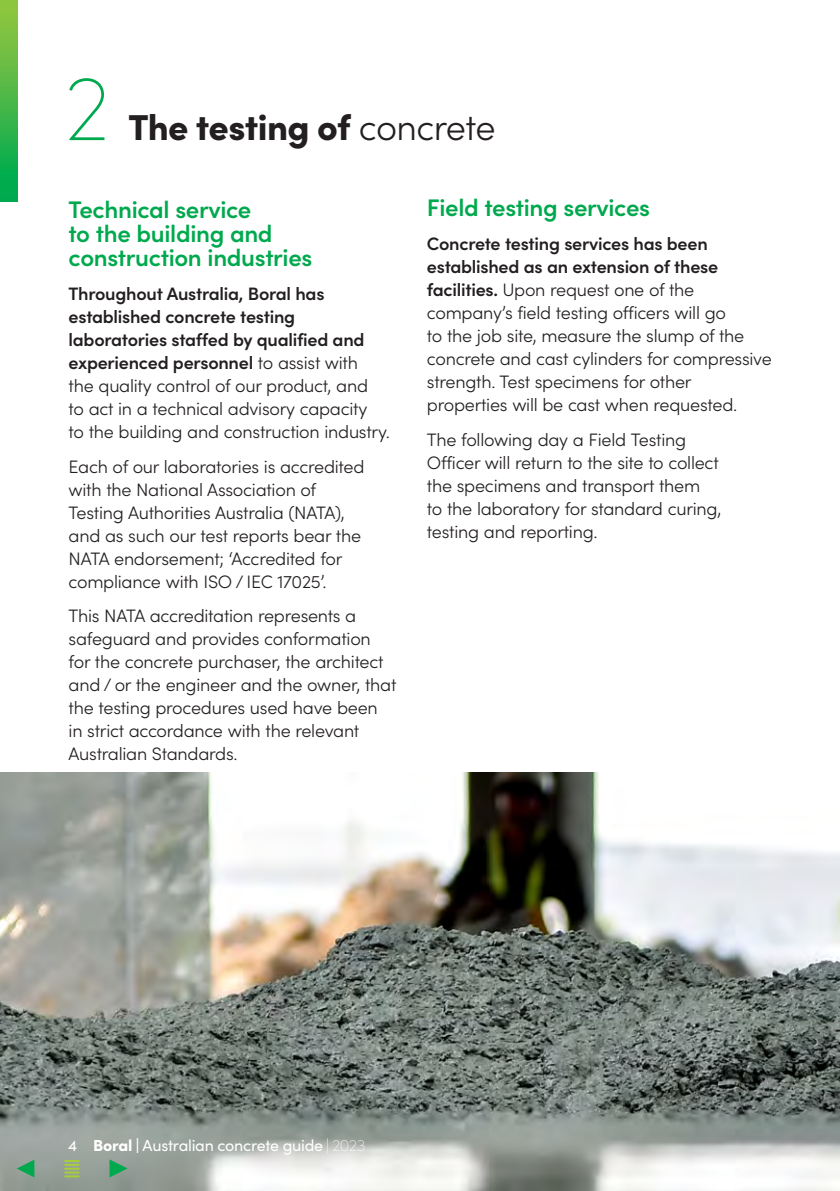
<style>
.page{position:relative;width:840px;height:1191px;background:#fff}
.page>*{position:absolute;margin:0;border:0;box-sizing:border-box;transform-origin:0 0}
.t1{font:200 92px "Sofia Pro";color:#00a94e}
.t2{font:900 36px "Sofia Pro";letter-spacing:-.015em;color:#231f20}
.t3{font:600 24px/24px "Sofia Pro";letter-spacing:-.015em;color:#00a94e}
.t4{font:300 18px/23px "Sofia Pro";letter-spacing:-.015em;color:#231f20}
.t5{font:16px "Sofia Pro";letter-spacing:-.015em;color:#fff}
.s1{font-weight:300}
.s2{font-weight:600}
.s3{font-weight:900}
.s4{font-weight:200}
</style>
<div class="page">
<img style="left:0;top:773px;width:839px;height:418px">
<svg style="left:16px;top:1158px;width:19px;height:20px"></svg>
<svg style="left:109px;top:1158px;width:19px;height:20px"></svg>
<svg style="left:65px;top:1160px;width:14px;height:17px"></svg>
<div style="left:0;top:0;width:17px;height:201px;background:linear-gradient(to bottom,#9ac73f,#00a94f)"></div>
<h1 class="t1" style="left:65px;top:42px;width:46px">2</h1>
<h2 class="t2" style="left:128px;top:99px;width:368px">The testing of <span class="s1">concrete</span></h2>
<h3 class="t3" style="left:69px;top:196px;width:245px">Technical service<br>to the building and construction industries</h3>
<p class="t4" style="left:69px;top:281px;width:323px"><span class="s2">Throughout Australia, Boral has established concrete testing laboratories staffed by qualified and experienced personnel</span> to assist with<br>the quality control of our product, and<br>to act in a technical advisory capacity<br>to the building and construction industry.</p>
<p class="t4" style="left:69px;top:454px;width:297px">Each of our laboratories is accredited with the National Association of Testing Authorities Australia (NATA), and as such our test reports bear the NATA endorsement; ‘Accredited for compliance with ISO / IEC 17025’.</p>
<p class="t4" style="left:69px;top:603px;width:329px">This NATA accreditation represents a safeguard and provides conformation for the concrete purchaser, the architect and / or the engineer and the owner, that the testing procedures used have been<br>in strict accordance with the relevant Australian Standards.</p>
<h3 class="t3" style="left:426px;top:194px;width:224px">Field testing services</h3>
<p class="t4" style="left:426px;top:231px;width:346px"><span class="s2">Concrete testing services has been established as an extension of these facilities.</span> Upon request one of the company’s field testing officers will go<br>to the job site, measure the slump of the concrete and cast cylinders for compressive strength. Test specimens for other properties will be cast when requested.</p>
<p class="t4" style="left:426px;top:427px;width:296px">The following day a Field Testing Officer will return to the site to collect the specimens and transport them<br>to the laboratory for standard curing, testing and reporting.</p>
<p class="t5" style="left:68px;top:1134px;width:299px">4 <span class="s3">Boral |</span> Australian concrete guide <span class="s4">| 2023</span></p>
</div>
